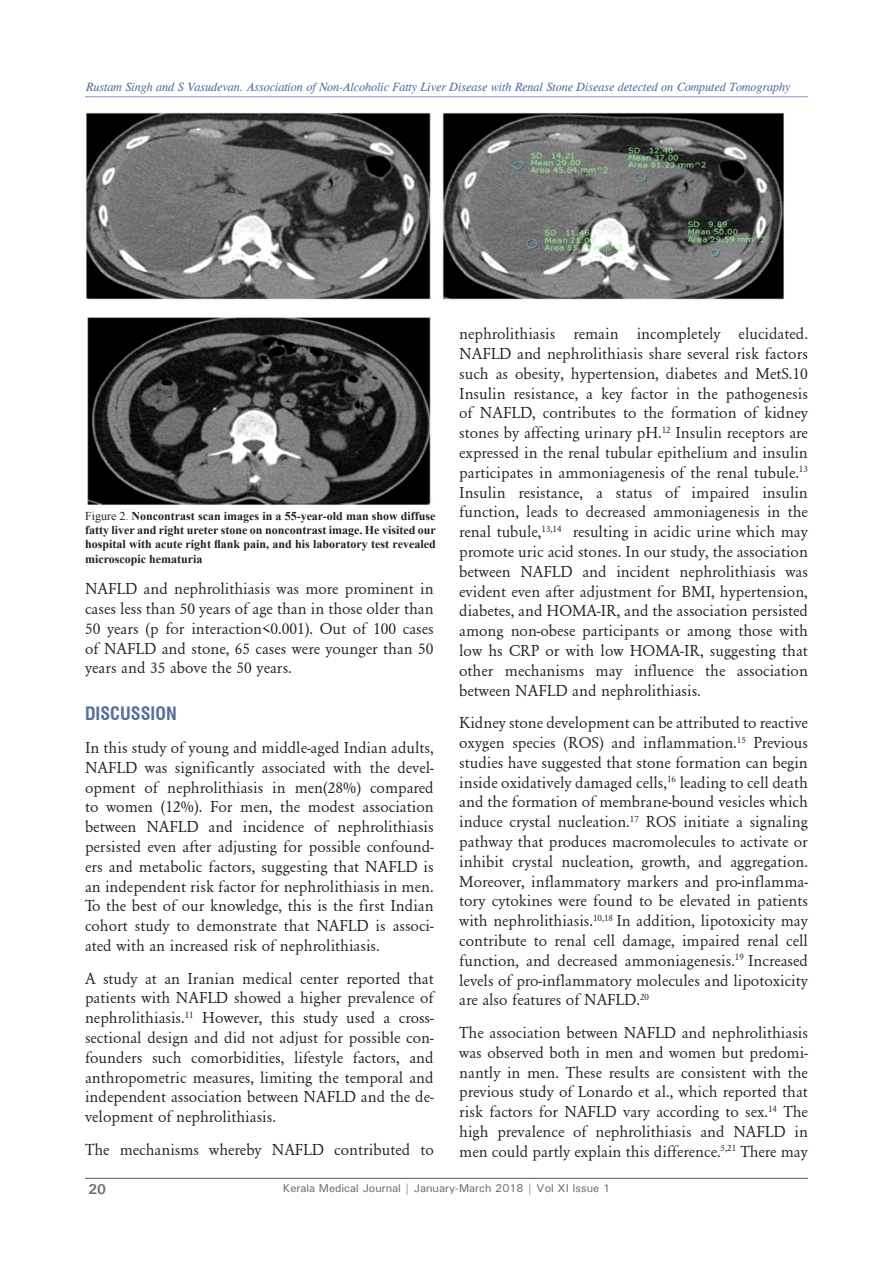
<style>
.page{position:relative;width:893px;height:1263px;background:#fff}
.page>*{position:absolute;margin:0;border:0;box-sizing:border-box;transform-origin:0 0}
.Head_1{font:700 condensed 18px "Swiss 721 BT";color:#566d9e}
.Para_1{font:16.5px/19.8px "Garamond";color:#231f20;text-align:justify}
.t1{font:700 14.25px "Univers";color:#6c6d70}
.Para_1-2{font:700 12px/14.4px "Times New Roman";color:#231f20;text-align:justify}
.t2{font:italic 12px "CG Times";color:#566d9e}
.t3{font:500 11.25px "Univers";color:#6c6d70}
.s1{font-weight:400}
</style>
<div class="page">
<hr style="left:85px;top:1178px;width:723px;height:1px;background:#57585a">
<hr style="left:85px;top:96px;width:723px;height:1px;background:#8b9ed0">
<img style="left:86px;top:112px;width:698px;height:393px">
<p class="t2" style="left:86px;top:80px;width:706px">Rustam Singh and S Vasudevan. Association of Non-Alcoholic Fatty Liver Disease with Renal Stone Disease detected on Computed Tomography</p>
<p class="Para_1-2" style="left:85px;top:508px;width:352px"><span class="s1">Figure 2.</span> Noncontrast scan images in a 55-year-old man show diffuse fatty liver and right ureter stone on noncontrast image. He visited our hospital with acute right flank pain, and his laboratory test revealed microscopic hematuria</p>
<p class="Para_1" style="left:85px;top:579px;width:350px">NAFLD and nephrolithiasis was more prominent in cases less than 50 years of age than in those older than 50 years (p for interaction&lt;0.001). Out of 100 cases of NAFLD and stone, 65 cases were younger than 50 years and 35 above the 50 years.</p>
<p class="Head_1" style="left:85px;top:703px;width:93px">DISCUSSION</p>
<p class="Para_1" style="left:85px;top:738px;width:350px">In this study of young and middle-aged Indian adults, NAFLD was significantly associated with the devel&shy;opment of nephrolithiasis in men(28%) compared to women (12%). For men, the modest association between NAFLD and incidence of nephrolithiasis persisted even after adjusting for possible confound&shy;ers and metabolic factors, suggesting that NAFLD is an independent risk factor for nephrolithiasis in men.<br>To the best of our knowledge, this is the first Indian cohort study to demonstrate that NAFLD is associ&shy;ated with an increased risk of nephrolithiasis.</p>
<p class="Para_1" style="left:85px;top:968px;width:350px">A study at an Iranian medical center reported that patients with NAFLD showed a higher prevalence of nephrolithiasis.<sup>11</sup> However, this study used a cross&shy;sectional design and did not adjust for possible con&shy;founders such comorbidities, lifestyle factors, and anthropometric measures, limiting the temporal and independent association between NAFLD and the de&shy;velopment of nephrolithiasis.</p>
<p class="Para_1" style="left:85px;top:1139px;width:350px">The mechanisms whereby NAFLD contributed to</p>
<p class="Para_1" style="left:459px;top:324px;width:350px">nephrolithiasis remain incompletely elucidated.<br>NAFLD and nephrolithiasis share several risk factors such as obesity, hypertension, diabetes and MetS.10<br>Insulin resistance, a key factor in the pathogenesis of NAFLD, contributes to the formation of kidney stones by affecting urinary pH.<sup>12</sup> Insulin receptors are expressed in the renal tubular epithelium and insulin participates in ammoniagenesis of the renal tubule.<sup>13<br></sup>Insulin resistance, a status of impaired insulin function, leads to decreased ammoniagenesis in the renal tubule,<sup>13,14</sup> resulting in acidic urine which may promote uric acid stones. In our study, the association between NAFLD and incident nephrolithiasis was evident even after adjustment for BMI, hypertension, diabetes, and HOMA-IR, and the association persisted among non-obese participants or among those with low hs CRP or with low HOMA-IR, suggesting that other mechanisms may influence the association between NAFLD and nephrolithiasis.</p>
<p class="Para_1" style="left:459px;top:713px;width:350px">Kidney stone development can be attributed to reactive oxygen species (ROS) and inflammation.<sup>15</sup> Previous studies have suggested that stone formation can begin inside oxidatively damaged cells,<sup>16</sup> leading to cell death and the formation of membrane-bound vesicles which induce crystal nucleation.<sup>17</sup> ROS initiate a signaling pathway that produces macromolecules to activate or inhibit crystal nucleation, growth, and aggregation.<br>Moreover, inflammatory markers and pro-inflamma&shy;tory cytokines were found to be elevated in patients with nephrolithiasis.<sup>10,18</sup> In addition, lipotoxicity may contribute to renal cell damage, impaired renal cell function, and decreased ammoniagenesis.<sup>19</sup> Increased levels of pro-inflammatory molecules and lipotoxicity are also features of NAFLD.<sup>20</sup></p>
<p class="Para_1" style="left:459px;top:1023px;width:350px">The association between NAFLD and nephrolithiasis was observed both in men and women but predomi&shy;nantly in men. These results are consistent with the previous study of Lonardo et al., which reported that risk factors for NAFLD vary according to sex.<sup>14</sup> The high prevalence of nephrolithiasis and NAFLD in men could partly explain this difference.<sup>5,21</sup> There may</p>
<p class="t1" style="left:88px;top:1180px;width:19px">20</p>
<p class="t3" style="left:283px;top:1181px;width:329px">Kerala Medical Journal | January-March 2018 | Vol XI Issue 1</p>
</div>
